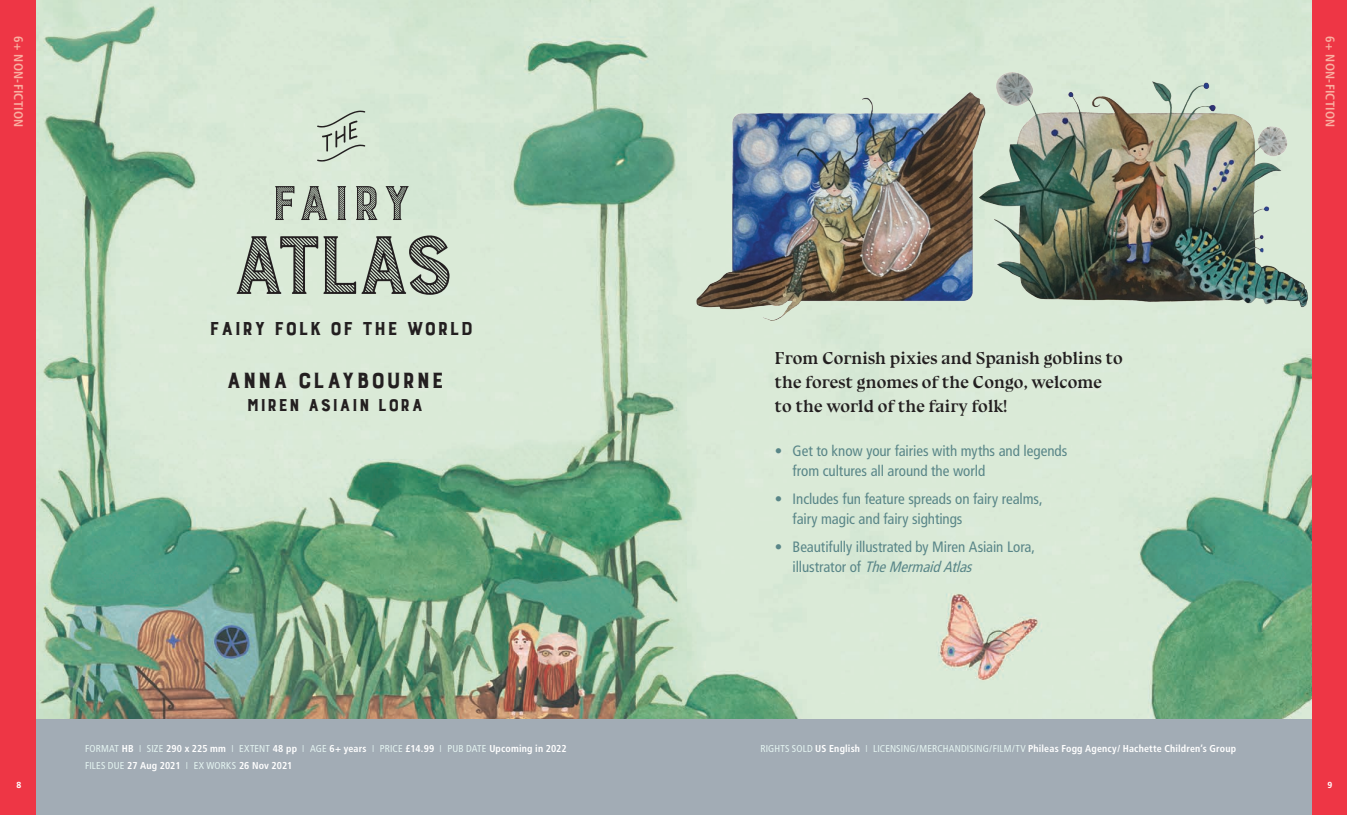
<style>
.page{position:relative;width:1347px;height:815px;background:#fff}
.page>*{position:absolute;margin:0;border:0;box-sizing:border-box;transform-origin:0 0}
.t1{font:109.25px "Burford Stripes A";letter-spacing:-.125em;color:#231f20}
.t2{font:65.88px "Burford Extras Set A";color:#231f20}
.t3{font:64.25px "Burford Stripes A";letter-spacing:-.02em;color:#231f20}
.t4{font:28.75px "Burford Base";letter-spacing:.005em;color:#231f20}
.t5{font:24.5px "Burford Base";color:#231f20}
.t6{font:22.5px "Burford Base";letter-spacing:.005em;color:#231f20}
.t7{font:700 17.5px/23.8px "Bluu Next";color:#231f20}
.bulleted_info{font:condensed 15px/20px "Frutiger";letter-spacing:-.005em;color:#598688}
.BODY_TEXT{font:700 condensed 12.5px "Frutiger";letter-spacing:.02em;color:#f9b0a2}
.RIGHTS_INFO{font:700 condensed 10px "Frutiger";letter-spacing:.015em;color:#fff}
.t8{font:700 8.75px "Frutiger";color:#fff}
.s1{font-weight:400;color:#e3f3f0}
.s2{font-weight:300;font-stretch:normal;color:#e3f3f0}
.s3{font-style:italic}
</style>
<div class="page">
<img style="left:36px;top:0;width:1275px;height:720px">
<img style="left:678px;top:60px;width:319px;height:273px">
<img style="left:974px;top:56px;width:337px;height:275px">
<div style="left:0;top:720px;width:1346px;height:95px;background:#a2acb5"></div>
<div style="left:1311px;top:0;width:35px;height:815px;background:#ee3645"></div>
<div style="left:0;top:0;width:36px;height:815px;background:#ee3645"></div>
<p class="BODY_TEXT" style="left:26px;top:36px;width:93px;rotate:90deg">6+ NON-FICTION</p>
<p class="BODY_TEXT" style="left:1337px;top:36px;width:93px;rotate:90deg">6+ NON-FICTION</p>
<p class="t2" style="left:310px;top:104px;width:63px">f</p>
<p class="t3" style="left:269px;top:170px;width:145px">fairy</p>
<p class="t1" style="left:227px;top:208px;width:230px">Atlas</p>
<p class="t5" style="left:209px;top:316px;width:266px">Fairy folk of the world</p>
<p class="t4" style="left:226px;top:366px;width:220px">Anna Claybourne</p>
<p class="t6" style="left:246px;top:393px;width:179px">Miren Asiain Lora</p>
<p class="t8" style="left:16px;top:780px;width:6px">8</p>
<p class="RIGHTS_INFO" style="left:85px;top:743px;width:483px"><span class="s1">FORMAT</span> HB <span class="s2">I</span> <span class="s1">SIZE</span> 290 x 225 mm <span class="s2">I</span> <span class="s1">EXTENT</span> 48 pp <span class="s2">I</span> <span class="s1">AGE</span> 6+ years <span class="s2">I</span> <span class="s1">PRICE</span> £14.99 <span class="s2">I</span> <span class="s1">PUB DATE</span> Upcoming in 2022</p>
<p class="RIGHTS_INFO" style="left:85px;top:760px;width:209px"><span class="s1">FILES DUE</span> 27 Aug 2021 <span class="s2">I</span> <span class="s1">EX WORKS</span> 26 Nov 2021</p>
<p class="t7" style="left:775px;top:346px;width:349px">From Cornish pixies and Spanish goblins to the forest gnomes of the Congo, welcome to the world of the fairy folk!</p>
<p class="bulleted_info" style="left:792px;top:441px;width:276px;text-indent:-18px">• Get to know your fairies with myths and legends from cultures all around the world</p>
<p class="bulleted_info" style="left:792px;top:489px;width:251px;text-indent:-18px">• Includes fun feature spreads on fairy realms, fairy magic and fairy sightings</p>
<p class="bulleted_info" style="left:792px;top:537px;width:244px;text-indent:-18px">• Beautifully illustrated by Miren Asiain Lora, i l l u s t r a t o r o f <span class="s3">TheMermaidAtlas</span></p>
<p class="RIGHTS_INFO" style="left:760px;top:743px;width:477px"><span class="s1">RIGHTS SOLD</span> US English <span class="s2">I</span> <span class="s1">LICENSING/MERCHANDISING/FILM/TV</span> Phileas Fogg Agency/ Hachette Children’s Group</p>
<p class="t8" style="left:1327px;top:780px;width:6px">9</p>
</div>
